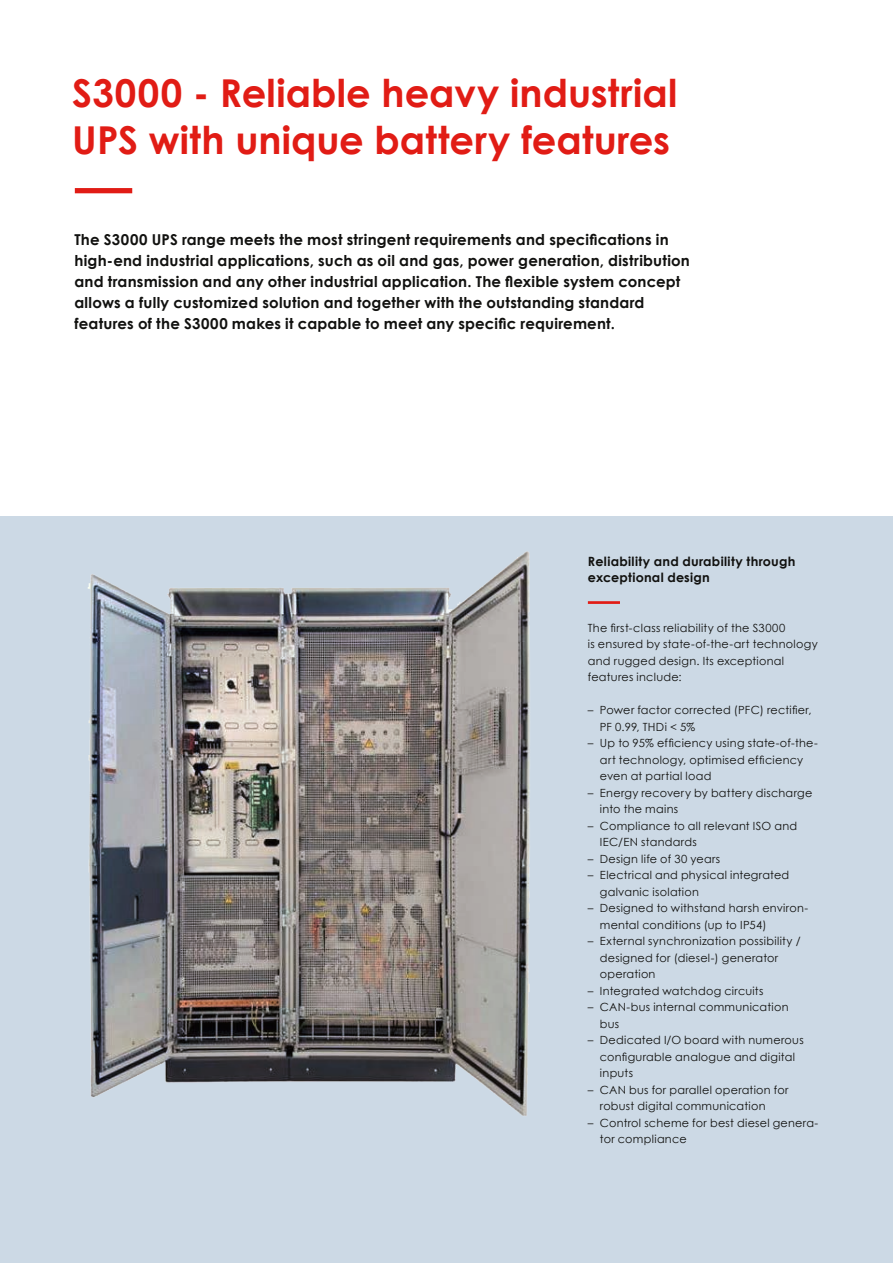
<style>
.page{position:relative;width:893px;height:1263px;background:#fff}
.page>*{position:absolute;margin:0;border:0;box-sizing:border-box;transform-origin:0 0}
.t1{font:700 38.4px/46px "Century Gothic";letter-spacing:.005em;color:#e11c15}
.t2{font:700 15px/21px "Century Gothic";letter-spacing:.015em;color:#11110f}
.t3{font:700 12.75px/16.5px "Century Gothic";letter-spacing:.02em;color:#11110f}
.t4{font:11.25px/16.5px "Century Gothic";letter-spacing:.025em;color:#11110f}
</style>
<div class="page">
<div style="left:0;top:516px;width:893px;height:747px;background:#ccd9e5"></div>
<div style="left:75px;top:188px;width:57px;height:5px;background:#e11c15"></div>
<hr style="left:588px;top:601px;width:32px;height:3px;background:#e11c15">
<img style="left:87px;top:551px;width:443px;height:565px">
<h1 class="t1" style="left:72px;top:69px;width:607px">S3000 - Reliable heavy industrial<br>UPS with unique battery features</h1>
<p class="t2" style="left:74px;top:228px;width:617px">The S3000 UPS range meets the most stringent requirements and specifications in high-end industrial applications, such as oil and gas, power generation, distribution and transmission and any other industrial application. The flexible system concept allows a fully customized solution and together with the outstanding standard features of the S3000 makes it capable to meet any specific requirement.</p>
<p class="t3" style="left:588px;top:552px;width:209px">Reliability and durability through exceptional design</p>
<p class="t4" style="left:588px;top:619px;width:231px">The first-class reliability of the S3000<br>is ensured by state-of-the-art technology and rugged design. Its exceptional features include:</p>
<p class="t4" style="left:600px;top:702px;width:213px;text-indent:-12px">– Power factor corrected (PFC) rectifier,<br>PF 0.99, THDi &lt; 5%</p>
<p class="t4" style="left:600px;top:735px;width:219px;text-indent:-12px">– Up to 95% efficiency using state-of-the&shy;art technology, optimised efficiency even at partial load</p>
<p class="t4" style="left:600px;top:784px;width:214px;text-indent:-12px">– Energy recovery by battery discharge into the mains</p>
<p class="t4" style="left:600px;top:817px;width:199px;text-indent:-12px">– Compliance to all relevant ISO and<br>IEC/EN standards</p>
<p class="t4" style="left:588px;top:850px;width:134px">– Design life of 30 years</p>
<p class="t4" style="left:600px;top:867px;width:191px;text-indent:-12px">– Electrical and physical integrated galvanic isolation</p>
<p class="t4" style="left:600px;top:900px;width:210px;text-indent:-12px">– Designed to withstand harsh environ&shy;mental conditions (up to IP54)</p>
<p class="t4" style="left:600px;top:933px;width:202px;text-indent:-12px">– External synchronization possibility / designed for (diesel-) generator operation</p>
<p class="t4" style="left:588px;top:982px;width:177px">– Integrated watchdog circuits</p>
<p class="t4" style="left:600px;top:999px;width:190px;text-indent:-12px">– CAN-bus internal communication bus</p>
<p class="t4" style="left:600px;top:1032px;width:205px;text-indent:-12px">– Dedicated I/O board with numerous configurable analogue and digital inputs</p>
<p class="t4" style="left:600px;top:1081px;width:190px;text-indent:-12px">– CAN bus for parallel operation for robust digital communication</p>
<p class="t4" style="left:600px;top:1114px;width:220px;text-indent:-12px">– Control scheme for best diesel genera&shy;tor compliance</p>
</div>
